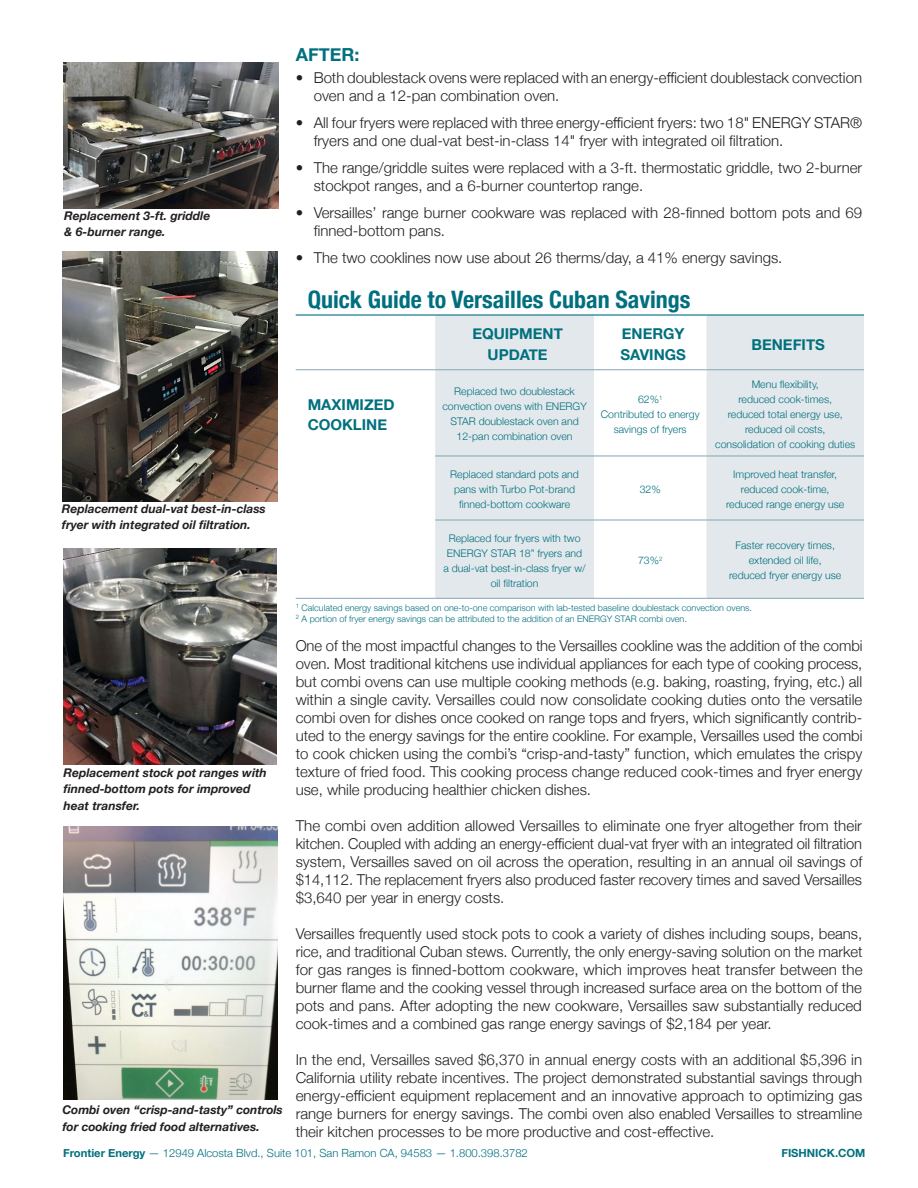
<style>
.page{position:relative;width:918px;height:1188px;background:#fff}
.page>*{position:absolute;margin:0;border:0;box-sizing:border-box;transform-origin:0 0}
.Table_Title_12_16_SA{font:700 condensed 24px "Helvetica Neue";color:#01707e}
.H_B_SA_p12{font:700 18px "Helvetica Neue";color:#01707e}
.Bullet_10_12_SA_P6{font:300 15px/18px "Helvetica Neue";color:#231f20}
.Table_Sub_Title_10_1{font:700 15px/21px "Helvetica Neue";color:#01707e}
.Figure_Text_9_11_SA{font:italic 700 12px/16.5px "Helvetica Neue";color:#231f20}
.t1{font:300 11.25px "Helvetica Neue";color:#01707e}
.t2{font:700 11.25px "Helvetica Neue";color:#01707e}
.Table_Copy_8_10{font:300 10.5px/15px "Helvetica Neue";color:#01707e;text-align:center}
.Figure_Text_9_11_SA-2{font:300 9px "Helvetica Neue";color:#01707e}
.Table_Copy_8_10-2{font:300 9px "Helvetica Neue";color:#01707e}
.s1{font-weight:700}
</style>
<div class="page">
<svg style="left:435px;top:316px;width:429px;height:282px;fill:#e2e8eb"></svg>
<hr style="left:296px;top:314px;width:139px;height:2px;background:#01707e">
<hr style="left:435px;top:314px;width:159px;height:2px;background:#01707e">
<hr style="left:594px;top:314px;width:112px;height:2px;background:#01707e">
<hr style="left:706px;top:314px;width:158px;height:2px;background:#01707e">
<hr style="left:296px;top:369px;width:139px;height:1px;background:#84a6b1">
<hr style="left:296px;top:598px;width:139px;height:1px;background:#84a6b1">
<hr style="left:435px;top:369px;width:159px;height:1px;background:#84a6b1">
<hr style="left:594px;top:369px;width:112px;height:1px;background:#84a6b1">
<hr style="left:706px;top:369px;width:158px;height:1px;background:#84a6b1">
<hr style="left:435px;top:456px;width:159px;height:1px;background:#84a6b1">
<hr style="left:594px;top:456px;width:112px;height:1px;background:#84a6b1">
<hr style="left:706px;top:456px;width:158px;height:1px;background:#84a6b1">
<hr style="left:435px;top:520px;width:159px;height:1px;background:#84a6b1">
<hr style="left:594px;top:520px;width:112px;height:1px;background:#84a6b1">
<hr style="left:706px;top:520px;width:158px;height:1px;background:#84a6b1">
<hr style="left:435px;top:598px;width:159px;height:1px;background:#84a6b1">
<hr style="left:594px;top:598px;width:112px;height:1px;background:#84a6b1">
<hr style="left:706px;top:598px;width:158px;height:1px;background:#84a6b1">
<img style="left:63px;top:63px;width:215px;height:145px">
<img style="left:62px;top:252px;width:215px;height:249px">
<img style="left:63px;top:549px;width:214px;height:216px">
<img style="left:63px;top:827px;width:215px;height:273px">
<p class="Figure_Text_9_11_SA" style="left:64px;top:208px;width:147px">Replacement 3-ft. griddle &amp; 6-burner range.</p>
<p class="Figure_Text_9_11_SA" style="left:62px;top:500px;width:205px">Replacement dual-vat best-in-class fryer with integrated oil filtration.</p>
<p class="Figure_Text_9_11_SA" style="left:64px;top:764px;width:205px">Replacement stock pot ranges with finned-bottom pots for improved heat transfer.</p>
<p class="Figure_Text_9_11_SA" style="left:62px;top:1102px;width:222px">Combi oven “crisp-and-tasty” controls for cooking fried food alternatives.</p>
<p class="H_B_SA_p12" style="left:296px;top:40px;width:65px">AFTER:</p>
<p class="Bullet_10_12_SA_P6" style="left:314px;top:68px;width:550px;text-indent:-18px">• Both doublestack ovens were replaced with an energy-efficient doublestack convection oven and a 12-pan combination oven.</p>
<p class="Bullet_10_12_SA_P6" style="left:314px;top:113px;width:550px;text-indent:-18px">• All four fryers were replaced with three energy-efficient fryers: two 18" ENERGY STAR® fryers and one dual-vat best-in-class 14" fryer with integrated oil filtration.</p>
<p class="Bullet_10_12_SA_P6" style="left:314px;top:158px;width:550px;text-indent:-18px">• The range/griddle suites were replaced with a 3-ft. thermostatic griddle, two 2-burner stockpot ranges, and a 6-burner countertop range.</p>
<p class="Bullet_10_12_SA_P6" style="left:314px;top:203px;width:550px;text-indent:-18px">• Versailles’ range burner cookware was replaced with 28-finned bottom pots and 69 finned-bottom pans.</p>
<p class="Bullet_10_12_SA_P6" style="left:296px;top:248px;width:488px">• The two cooklines now use about 26 therms/day, a 41% energy savings.</p>
<p class="Table_Title_12_16_SA" style="left:308px;top:280px;width:384px">Quick Guide to Versailles Cuban Savings</p>
<p class="Table_Sub_Title_10_1" style="left:472px;top:324px;width:92px;text-align:center">EQUIPMENT<br>UPDATE</p>
<p class="Table_Sub_Title_10_1" style="left:621px;top:324px;width:67px">ENERGY<br>SAVINGS</p>
<p class="Table_Sub_Title_10_1" style="left:752px;top:334px;width:75px">BENEFITS</p>
<p class="Table_Sub_Title_10_1" style="left:308px;top:396px;width:88px;line-height:19.5px">MAXIMIZED<br>COOKLINE</p>
<p class="Table_Copy_8_10" style="left:442px;top:383px;width:146px">Replaced two doublestack convection ovens with ENERGY<br>STAR doublestack oven and<br>12-pan combination oven</p>
<p class="Table_Copy_8_10" style="left:638px;top:391px;width:26px">62%<sup>1</sup></p>
<p class="Table_Copy_8_10" style="left:728px;top:376px;width:116px">Menu flexibility,<br>reduced cook-times, reduced total energy use,</p>
<p class="Table_Copy_8_10" style="left:745px;top:421px;width:82px">reduced oil costs,</p>
<p class="Table_Copy_8_10" style="left:715px;top:436px;width:142px">consolidation of cooking duties</p>
<p class="Table_Copy_8_10" style="left:601px;top:406px;width:100px">Contributed to energy savings of fryers</p>
<p class="Table_Copy_8_10" style="left:450px;top:466px;width:130px">Replaced standard pots and pans with Turbo Pot-brand finned-bottom cookware</p>
<p class="Table_Copy_8_10" style="left:640px;top:481px;width:23px">32%</p>
<p class="Table_Copy_8_10" style="left:449px;top:530px;width:133px">Replaced four fryers with two</p>
<p class="Table_Copy_8_10" style="left:443px;top:545px;width:144px">ENERGY STAR 18” fryers and a dual-vat best-in-class fryer w/ oil filtration</p>
<p class="Table_Copy_8_10" style="left:638px;top:552px;width:26px">73%<sup>2</sup></p>
<p class="Table_Copy_8_10" style="left:726px;top:466px;width:120px">Improved heat transfer, reduced cook-time, reduced range energy use</p>
<p class="Table_Copy_8_10" style="left:736px;top:537px;width:101px">Faster recovery times,</p>
<p class="Table_Copy_8_10" style="left:749px;top:552px;width:74px">extended oil life,</p>
<p class="Table_Copy_8_10" style="left:729px;top:567px;width:114px">reduced fryer energy use</p>
<p class="Figure_Text_9_11_SA-2" style="left:296px;top:600px;width:458px"><sup>1</sup> Calculated energy savings based on one-to-one comparison with lab-tested baseline doublestack convection ovens.</p>
<p class="Table_Copy_8_10-2" style="left:296px;top:611px;width:393px"><sup>2</sup> A portion of fryer energy savings can be attributed to the addition of an ENERGY STAR combi oven.</p>
<p class="Bullet_10_12_SA_P6" style="left:296px;top:636px;width:568px;text-align:justify">One of the most impactful changes to the Versailles cookline was the addition of the combi oven. Most traditional kitchens use individual appliances for each type of cooking process, but combi ovens can use multiple cooking methods (e.g. baking, roasting, frying, etc.) all within a single cavity. Versailles could now consolidate cooking duties onto the versatile combi oven for dishes once cooked on range tops and fryers, which significantly contrib&shy;uted to the energy savings for the entire cookline. For example, Versailles used the combi to cook chicken using the combi’s “crisp-and-tasty” function, which emulates the crispy texture of fried food. This cooking process change reduced cook-times and fryer energy use, while producing healthier chicken dishes.</p>
<p class="Bullet_10_12_SA_P6" style="left:296px;top:816px;width:568px;text-align:justify">The combi oven addition allowed Versailles to eliminate one fryer altogether from their kitchen. Coupled with adding an energy-efficient dual-vat fryer with an integrated oil filtration system, Versailles saved on oil across the operation, resulting in an annual oil savings of $14,112. The replacement fryers also produced faster recovery times and saved Versailles $3,640 per year in energy costs.</p>
<p class="Bullet_10_12_SA_P6" style="left:296px;top:924px;width:568px;text-align:justify">Versailles frequently used stock pots to cook a variety of dishes including soups, beans, rice, and traditional Cuban stews. Currently, the only energy-saving solution on the market for gas ranges is finned-bottom cookware, which improves heat transfer between the burner flame and the cooking vessel through increased surface area on the bottom of the pots and pans. After adopting the new cookware, Versailles saw substantially reduced cook-times and a combined gas range energy savings of $2,184 per year.</p>
<p class="Bullet_10_12_SA_P6" style="left:296px;top:1050px;width:568px;text-align:justify">In the end, Versailles saved $6,370 in annual energy costs with an additional $5,396 in California utility rebate incentives. The project demonstrated substantial savings through energy-efficient equipment replacement and an innovative approach to optimizing gas range burners for energy savings. The combi oven also enabled Versailles to streamline their kitchen processes to be more productive and cost-effective.</p>
<p class="t1" style="left:63px;top:1144px;width:466px"><span class="s1">Frontier Energy</span> — 12949 Alcosta Blvd., Suite 101, San Ramon CA, 94583 — 1.800.398.3782</p>
<p class="t2" style="left:781px;top:1144px;width:86px">FISHNICK.COM</p>
</div>
